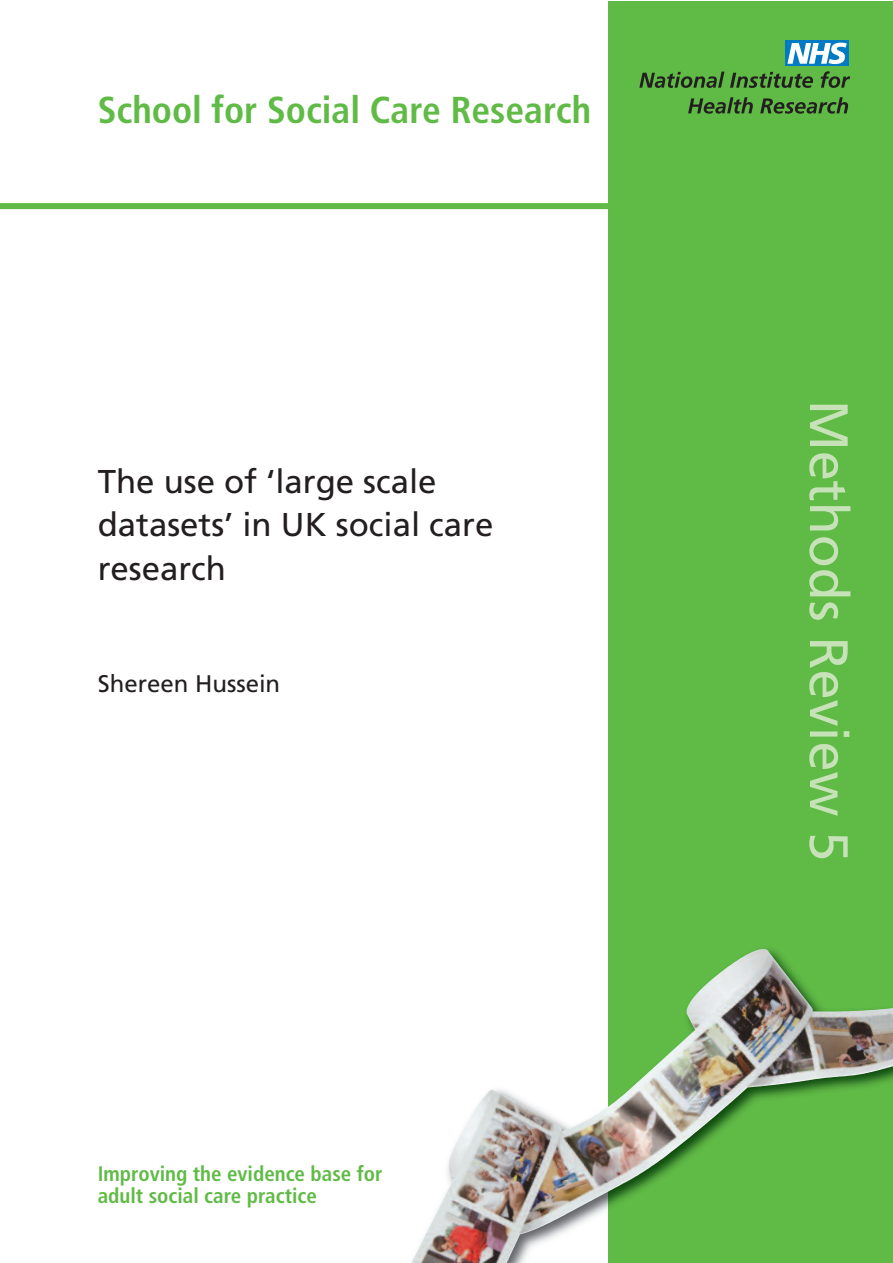
<style>
.page{position:relative;width:893px;height:1263px;background:#fff}
.page>*{position:absolute;margin:0;border:0;box-sizing:border-box;transform-origin:0 0}
.t1{font:54px "Frutiger";color:#c7e2b8}
.t2{font:700 condensed 37.5px "Frutiger";color:#60bb46}
.t3{font:33px/43.5px "Frutiger";color:#231f20}
.t4{font:24px "Frutiger";color:#231f20}
.t5{font:700 condensed 21px/22.5px "Frutiger";color:#60bb46}
</style>
<div class="page">
<div style="left:608px;top:1px;width:284px;height:1262px;background:#60bb46"></div>
<svg style="left:639px;top:72px;width:85px;height:16px"></svg>
<svg style="left:730px;top:72px;width:83px;height:16px"></svg>
<svg style="left:821px;top:71px;width:29px;height:17px"></svg>
<svg style="left:688px;top:97px;width:65px;height:17px"></svg>
<svg style="left:760px;top:97px;width:88px;height:17px"></svg>
<div style="left:786px;top:41px;width:63px;height:25px;background:#007ac2"></div>
<svg style="left:787px;top:43px;width:60px;height:21px"></svg>
<div style="left:0;top:203px;width:882px;height:6px;background:#60bb46"></div>
<img style="left:411px;top:1089px;width:197px;height:174px">
<img style="left:608px;top:949px;width:263px;height:259px">
<img style="left:777px;top:1007px;width:115px;height:78px">
<p class="t2" style="left:98px;top:87px;width:495px">School for Social Care Research</p>
<p class="t3" style="left:98px;top:459px;width:397px">The use of ‘large scale datasets’ in UK social care research</p>
<p class="t4" style="left:98px;top:669px;width:184px">Shereen Hussein</p>
<p class="t5" style="left:98px;top:1162px;width:286px">Improving the evidence base for adult social care practice</p>
<h1 class="t1" style="left:860px;top:400px;width:463px;rotate:90deg">Methods Review 5</h1>
</div>
